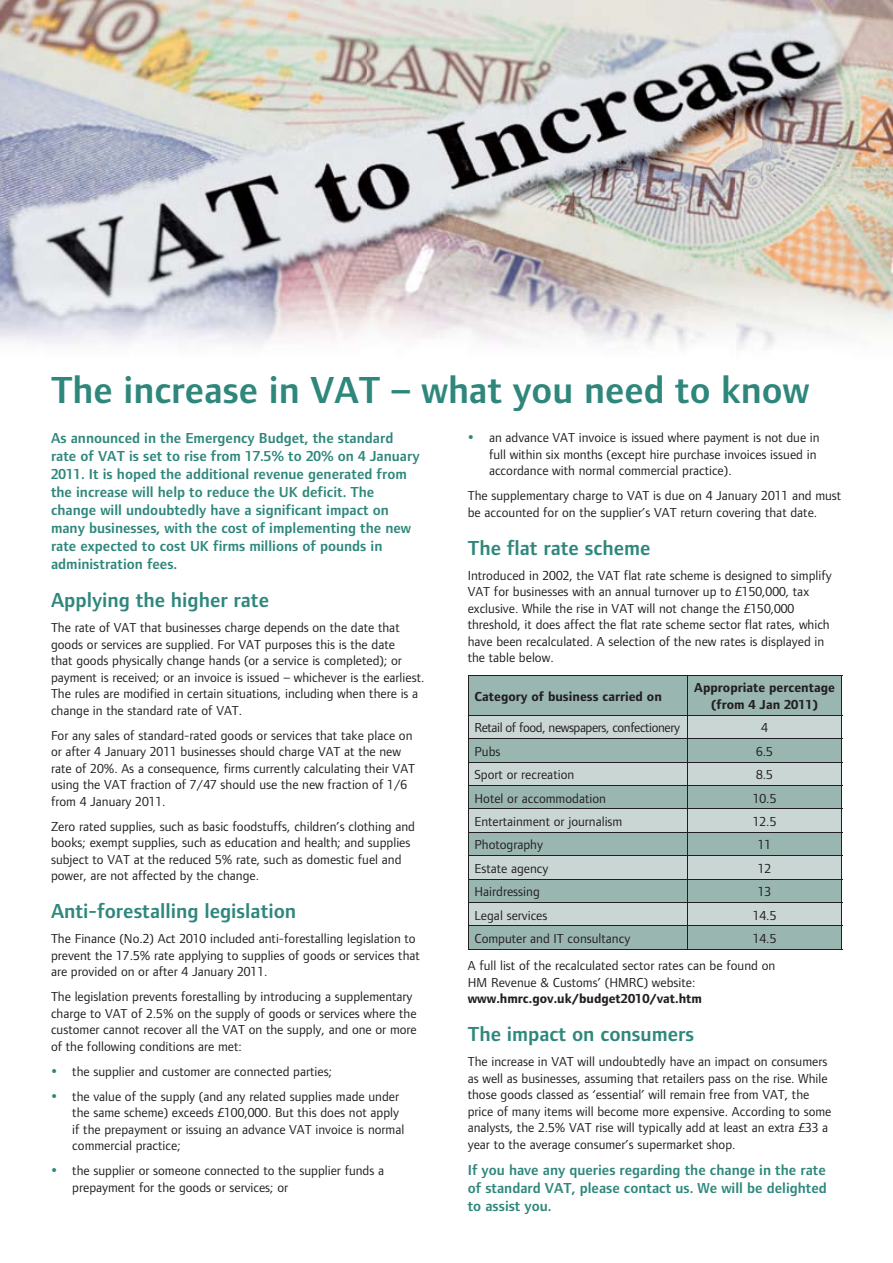
<style>
.page{position:relative;width:893px;height:1263px;background:#fff}
.page>*{position:absolute;margin:0;border:0;box-sizing:border-box;transform-origin:0 0}
.t1{font:600 39px "Foundry Form Sans";color:#2f877c}
.t2{font:600 21px "Foundry Form Sans";color:#2f877c}
.t3{font:600 15px/18px "Foundry Form Sans";color:#2f877c}
.t4{font:13.5px/16.5px "Foundry Form Sans";color:#231f20}
.t5{font:700 13.5px/16.5px "Foundry Form Sans";color:#231f20;text-align:center}
.t6{font:13.5px "Foundry Form Sans";letter-spacing:-.03em;color:#231f20}
.s1{color:#2f877c}
</style>
<div class="page">
<img style="left:0;top:0;width:893px;height:348px">
<div style="left:469px;top:676px;width:373px;height:273px;background:#99b6b1"></div>
<svg style="left:469px;top:716px;width:373px;height:209px;background:#b3c7c3"></svg>
<hr style="left:468px;top:675px;width:219px;height:1px;background:#231f20">
<hr style="left:468px;top:676px;width:1px;height:39px;background:#231f20">
<hr style="left:687px;top:675px;width:155px;height:1px;background:#231f20">
<hr style="left:687px;top:676px;width:1px;height:39px;background:#231f20">
<hr style="left:842px;top:676px;width:1px;height:39px;background:#231f20">
<hr style="left:468px;top:715px;width:219px;height:1px;background:#231f20">
<hr style="left:687px;top:715px;width:155px;height:1px;background:#231f20">
<hr style="left:468px;top:738px;width:219px;height:1px;background:#231f20">
<hr style="left:687px;top:738px;width:155px;height:1px;background:#231f20">
<hr style="left:468px;top:762px;width:219px;height:1px;background:#231f20">
<hr style="left:687px;top:762px;width:155px;height:1px;background:#231f20">
<hr style="left:468px;top:785px;width:219px;height:1px;background:#231f20">
<hr style="left:687px;top:785px;width:155px;height:1px;background:#231f20">
<hr style="left:468px;top:808px;width:219px;height:1px;background:#231f20">
<hr style="left:687px;top:808px;width:155px;height:1px;background:#231f20">
<hr style="left:468px;top:832px;width:219px;height:1px;background:#231f20">
<hr style="left:687px;top:832px;width:155px;height:1px;background:#231f20">
<hr style="left:468px;top:855px;width:219px;height:1px;background:#231f20">
<hr style="left:687px;top:855px;width:155px;height:1px;background:#231f20">
<hr style="left:468px;top:879px;width:219px;height:1px;background:#231f20">
<hr style="left:687px;top:879px;width:155px;height:1px;background:#231f20">
<hr style="left:468px;top:902px;width:219px;height:1px;background:#231f20">
<hr style="left:687px;top:902px;width:155px;height:1px;background:#231f20">
<hr style="left:468px;top:925px;width:219px;height:1px;background:#231f20">
<svg style="left:468px;top:716px;width:1px;height:233px"></svg>
<hr style="left:687px;top:925px;width:155px;height:1px;background:#231f20">
<svg style="left:687px;top:716px;width:1px;height:233px"></svg>
<hr style="left:468px;top:949px;width:219px;height:1px;background:#231f20">
<hr style="left:687px;top:949px;width:155px;height:1px;background:#231f20">
<h1 class="t1" style="left:51px;top:368px;width:760px">The increase in VAT – what you need to know</h1>
<p class="t3" style="left:51px;top:429px;width:370px">As announced in the Emergency Budget, the standard rate of VAT is set to rise from 17.5% to 20% on 4 January 2011. It is hoped the additional revenue generated from the increase will help to reduce the UK deficit. The change will undoubtedly have a significant impact on many businesses, with the cost of implementing the new rate expected to cost UK firms millions of pounds in administration fees.</p>
<h2 class="t2" style="left:51px;top:589px;width:220px">Applying the higher rate</h2>
<p class="t4" style="left:51px;top:619px;width:375px">The rate of VAT that businesses charge depends on the date that goods or services are supplied. For VAT purposes this is the date<br>that goods physically change hands (or a service is completed); or payment is received; or an invoice is issued – whichever is the earliest.<br>The rules are modified in certain situations, including when there is a change in the standard rate of VAT.</p>
<p class="t4" style="left:51px;top:727px;width:366px">For any sales of standard-rated goods or services that take place on or after 4 January 2011 businesses should charge VAT at the new rate of 20%. As a consequence, firms currently calculating their VAT using the VAT fraction of 7/47 should use the new fraction of 1/6 from 4 January 2011.</p>
<p class="t4" style="left:51px;top:818px;width:365px">Zero rated supplies, such as basic foodstuffs, children’s clothing and books; exempt supplies, such as education and health; and supplies subject to VAT at the reduced 5% rate, such as domestic fuel and power, are not affected by the change.</p>
<h2 class="t2" style="left:51px;top:900px;width:247px">Anti-forestalling legislation</h2>
<p class="t4" style="left:51px;top:930px;width:370px">The Finance (No.2) Act 2010 included anti-forestalling legislation to prevent the 17.5% rate applying to supplies of goods or services that are provided on or after 4 January 2011.</p>
<p class="t4" style="left:51px;top:988px;width:367px">The legislation prevents forestalling by introducing a supplementary charge to VAT of 2.5% on the supply of goods or services where the customer cannot recover all the VAT on the supply, and one or more of the following conditions are met:</p>
<p class="t4" style="left:51px;top:1063px;width:283px"><span class="s1">•</span> the supplier and customer are connected parties;</p>
<p class="t4" style="left:72px;top:1088px;width:334px;text-indent:-21px"><span class="s1">•</span> the value of the supply (and any related supplies made under the same scheme) exceeds £100,000. But this does not apply if the prepayment or issuing an advance VAT invoice is normal commercial practice;</p>
<p class="t4" style="left:72px;top:1162px;width:313px;text-indent:-21px"><span class="s1">•</span> the supplier or someone connected to the supplier funds a prepayment for the goods or services; or</p>
<p class="t4" style="left:489px;top:429px;width:332px;text-indent:-21px"><span class="s1">•</span> an advance VAT invoice is issued where payment is not due in full within six months (except hire purchase invoices issued in accordance with normal commercial practice).</p>
<p class="t4" style="left:468px;top:487px;width:375px">The supplementary charge to VAT is due on 4 January 2011 and must be accounted for on the supplier’s VAT return covering that date.</p>
<h2 class="t2" style="left:468px;top:536px;width:184px">The flat rate scheme</h2>
<p class="t4" style="left:468px;top:567px;width:365px">Introduced in 2002, the VAT flat rate scheme is designed to simplify VAT for businesses with an annual turnover up to £150,000, tax exclusive. While the rise in VAT will not change the £150,000 threshold, it does affect the flat rate scheme sector flat rates, which have been recalculated. A selection of the new rates is displayed in the table below.</p>
<p class="t5" style="left:474px;top:688px;width:189px">Category of business carried on</p>
<p class="t5" style="left:694px;top:680px;width:142px">Appropriate percentage (from 4 Jan 2011)</p>
<p class="t6" style="left:474px;top:720px;width:207px">Retail of food, newspapers, confectionery</p>
<p class="t4" style="left:761px;top:719px;width:8px">4</p>
<p class="t4" style="left:474px;top:743px;width:28px">Pubs</p>
<p class="t4" style="left:756px;top:743px;width:18px">6.5</p>
<p class="t4" style="left:474px;top:766px;width:101px">Sport or recreation</p>
<p class="t4" style="left:756px;top:766px;width:18px">8.5</p>
<p class="t4" style="left:474px;top:790px;width:133px">Hotel or accommodation</p>
<p class="t4" style="left:753px;top:790px;width:25px">10.5</p>
<p class="t4" style="left:474px;top:813px;width:149px">Entertainment or journalism</p>
<p class="t4" style="left:753px;top:813px;width:25px">12.5</p>
<p class="t4" style="left:474px;top:836px;width:70px">Photography</p>
<p class="t4" style="left:758px;top:836px;width:15px">11</p>
<p class="t4" style="left:474px;top:860px;width:76px">Estate agency</p>
<p class="t4" style="left:758px;top:860px;width:15px">12</p>
<p class="t4" style="left:474px;top:883px;width:67px">Hairdressing</p>
<p class="t4" style="left:758px;top:883px;width:15px">13</p>
<p class="t4" style="left:474px;top:907px;width:75px">Legal services</p>
<p class="t4" style="left:753px;top:907px;width:25px">14.5</p>
<p class="t4" style="left:474px;top:930px;width:157px">Computer and IT consultancy</p>
<p class="t4" style="left:468px;top:925px;width:310px;line-height:27.5px;text-align:right">14.5<br>A full list of the recalculated sector rates can be found on</p>
<p class="t4" style="left:468px;top:974px;width:229px">HM Revenue &amp; Customs’ (HMRC) website:</p>
<p class="t5" style="left:468px;top:991px;width:236px">www.hmrc.gov.uk/budget2010/vat.htm</p>
<h2 class="t2" style="left:468px;top:1023px;width:228px">The impact on consumers</h2>
<p class="t4" style="left:468px;top:1053px;width:365px">The increase in VAT will undoubtedly have an impact on consumers as well as businesses, assuming that retailers pass on the rise. While those goods classed as ‘essential’ will remain free from VAT, the price of many items will become more expensive. According to some analysts, the 2.5% VAT rise will typically add at least an extra £33 a year to the average consumer’s supermarket shop.</p>
<p class="t3" style="left:468px;top:1161px;width:361px;text-align:justify">If you have any queries regarding the change in the rate of standard VAT, please contact us. We will be delighted to assist you.</p>
</div>
